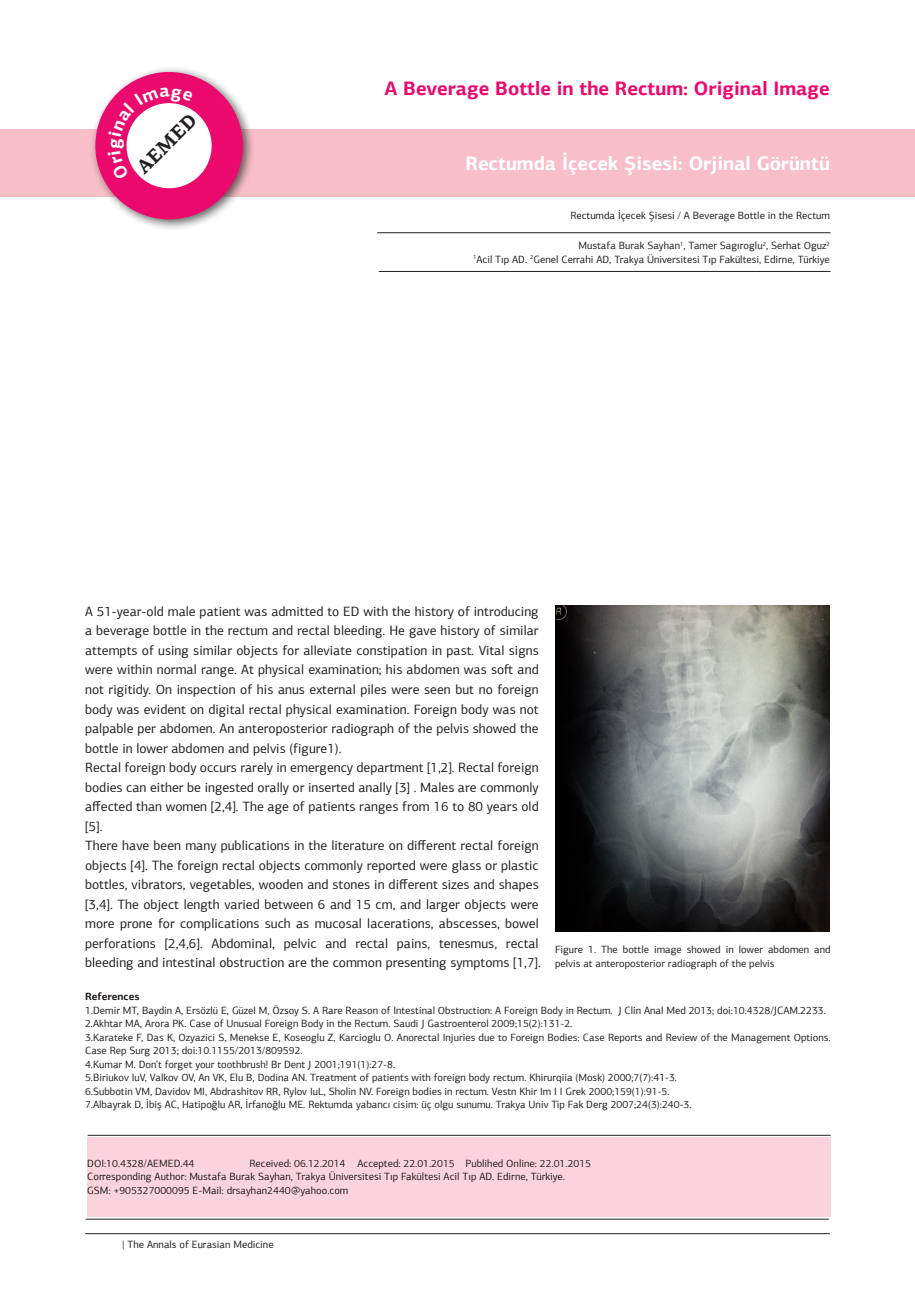
<style>
.page{position:relative;width:915px;height:1306px;background:#fff}
.page>*{position:absolute;margin:0;border:0;box-sizing:border-box;transform-origin:0 0}
.t1{font:700 19.5px "PF Agora Sans Pro";color:#ec096d}
.t2{font:700 19.5px "PF Agora Sans Pro";color:#fff}
.t3{font:700 19.5px "PF Agora Serif Pro";color:#231f20}
.t4{font:13.5px/19.5px "PF Agora Sans Pro";color:#231f20}
.t5{font:10.5px/13.5px "PF Agora Sans Pro";color:#231f20}
.t6{font:700 10.5px "PF Agora Sans Pro";color:#231f20}
</style>
<div class="page">
<div style="left:1px;top:129px;width:913px;height:67px;background:#f8bfc8"></div>
<hr style="left:88px;top:1134px;width:742px;height:1px;background:#231f20">
<hr style="left:377px;top:232px;width:453px;height:1px;background:#231f20">
<hr style="left:378px;top:271px;width:452px;height:1px;background:#231f20">
<hr style="left:86px;top:1218px;width:742px;height:1px;background:#231f20">
<div style="left:87px;top:1137px;width:743px;height:79px;background:#fad4da"></div>
<div style="left:89px;top:65px;width:165px;height:166px;background:#231f20;opacity:.7"></div>
<div style="left:95px;top:72px;width:148px;height:147px;background:#ec096d;border-radius:50%"></div>
<div style="left:126px;top:103px;width:85px;height:85px;background:#fff;border-radius:50%"></div>
<img style="left:555px;top:606px;width:274px;height:325px">
<hr style="left:85px;top:1233px;width:744px;height:1px;background:#231f20">
<svg style="left:108px;top:87px;width:85px;height:93px"></svg>
<h1 class="t3" style="left:131px;top:161px;width:77px;rotate:-45deg">AEMED</h1>
<h1 class="t1" style="left:384px;top:76px;width:447px">A Beverage Bottle in the Rectum: Original Image</h1>
<h1 class="t2" style="left:465px;top:151px;width:366px">Rectumda İçecek Şisesi: Orjinal Görüntü</h1>
<p class="t5" style="left:570px;top:208px;width:261px">Rectumda İçecek Şisesi / A Beverage Bottle in the Rectum</p>
<p class="t5" style="left:473px;top:239px;width:358px;text-align:right">Mustafa Burak Sayhan<sup>1</sup>, Tamer Sagıroglu<sup>2</sup>, Serhat Oguz<sup>2<br>1</sup>Acil Tıp AD. <sup>2</sup>Genel Cerrahi AD, Trakya Üniversitesi Tıp Fakültesi, Edirne, Türkiye</p>
<p class="t4" style="left:85px;top:601px;width:457px">A 51-year-old male patient was admitted to ED with the history of introducing a beverage bottle in the rectum and rectal bleeding. He gave history of similar attempts of using similar objects for alleviate constipation in past. Vital signs were within normal range. At physical examination; his abdomen was soft and not rigitidy. On inspection of his anus external piles were seen but no foreign body was evident on digital rectal physical examination. Foreign body was not palpable per abdomen. An anteroposterior radiograph of the pelvis showed the bottle in lower abdomen and pelvis (figure1).<br>Rectal foreign body occurs rarely in emergency department [1,2]. Rectal foreign bodies can either be ingested orally or inserted anally [3] . Males are commonly affected than women [2,4]. The age of patients ranges from 16 to 80 years old [5].<br>There have been many publications in the literature on different rectal foreign objects [4]. The foreign rectal objects commonly reported were glass or plastic bottles, vibrators, vegetables, wooden and stones in different sizes and shapes [3,4]. The object length varied between 6 and 15 cm, and larger objects were more prone for complications such as mucosal lacerations, abscesses, bowel perforations [2,4,6]. Abdominal, pelvic and rectal pains, tenesmus, rectal bleeding and intestinal obstruction are the common presenting symptoms [1,7].</p>
<p class="t6" style="left:85px;top:989px;width:56px">References</p>
<p class="t5" style="left:85px;top:1003px;width:746px">1.Demir MT, Baydin A, Ersözlü E, Güzel M, Özsoy S. A Rare Reason of Intestinal Obstruction: A Foreign Body in Rectum. J Clin Anal Med 2013; doi:10.4328/JCAM.2233.<br>2.Akhtar MA, Arora PK. Case of Unusual Foreign Body in the Rectum. Saudi J Gastroenterol 2009;15(2):131-2.<br>3.Karateke F, Das K, Ozyazici S, Menekse E, Koseoglu Z, Karcioglu O. Anorectal Injuries due to Foreign Bodies: Case Reports and Review of the Management Options.<br>Case Rep Surg 2013; doi:10.1155/2013/809592.<br>4.Kumar M. Don’t forget your toothbrush! Br Dent J 2001;191(1):27-8.<br>5.Biriukov IuV, Valkov OV, An VK, Elu B, Dodina AN. Treatment of patients with foreign body rectum. Khirurqiia (Mosk) 2000;7(7):41-3.<br>6.Subbotin VM, Davidov MI, Abdrashitov RR, Rylov IuL, Sholin NV. Foreign bodies in rectum. Vestn Khir Im I I Grek 2000;159(1):91-5.<br>7.Albayrak D, İbiş AC, Hatipoğlu AR, İrfanoğlu ME. Rektumda yabancı cisim: üç olgu sunumu. Trakya Univ Tip Fak Derg 2007;24(3):240-3.</p>
<p class="t5" style="left:555px;top:942px;width:277px">Figure 1. The bottle image showed in lower abdomen and pelvis at anteroposterior radiograph of the pelvis</p>
<p class="t5" style="left:87px;top:1156px;width:505px;text-indent:162px">Received: 06.12.2014 Accepted: 22.01.2015 Publihed Online: 22.01.2015<br>Corresponding Author: Mustafa Burak Sayhan, Trakya Üniversitesi Tıp Fakültesi Acil Tıp AD. Edirne, Türkiye.<br>GSM: +905327000095 E-Mail: drsayhan2440@yahoo.com</p>
<p class="t5" style="left:87px;top:1156px;width:109px">DOI:10.4328/AEMED.44</p>
<p class="t5" style="left:122px;top:1237px;width:153px">| The Annals of Eurasian Medicine</p>
</div>
